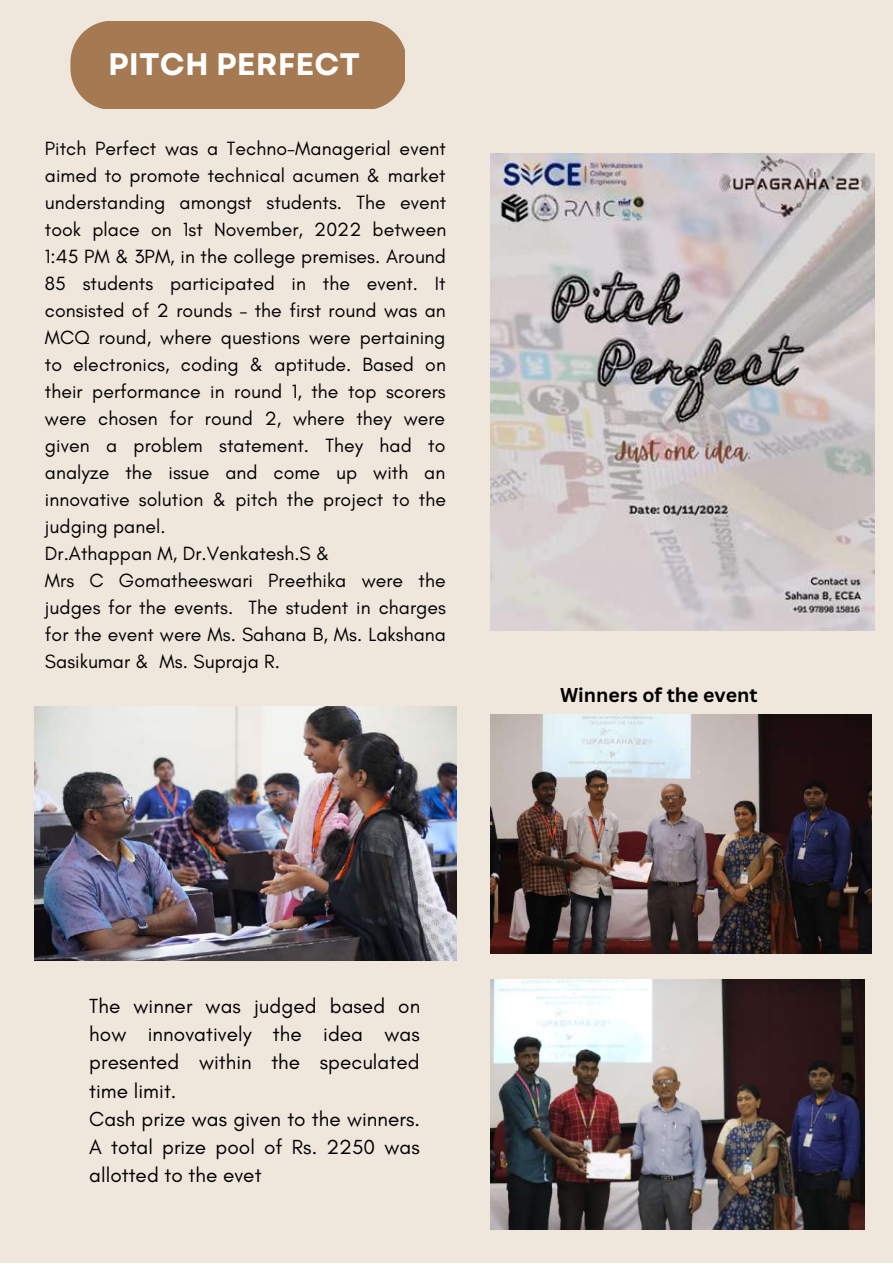
<style>
.page{position:relative;width:893px;height:1264px;background:#fff}
.page>*{position:absolute;margin:0;border:0;box-sizing:border-box;transform-origin:0 0}
.t1{font:700 31.05px "Garet";letter-spacing:.005em;color:#fff}
.t2{font:20.7px/28px "Glacial Indifference";letter-spacing:.005em;color:#000}
.t3{font:19.5px/27px "Glacial Indifference";letter-spacing:.005em;color:#000}
.t4{font:700 19.5px "Canva Sans";color:#000}
</style>
<div class="page">
<div style="left:0;top:0;width:892px;height:1262px;background:#efe6dc"></div>
<img style="left:490px;top:153px;width:384px;height:478px">
<img style="left:35px;top:706px;width:421px;height:254px">
<svg style="left:70px;top:21px;width:335px;height:88px;background:#ac845f"></svg>
<div style="left:87px;top:36px;width:295px;height:58px;background:#a57951"></div>
<img style="left:490px;top:714px;width:381px;height:239px">
<img style="left:490px;top:979px;width:374px;height:250px">
<h1 class="t1" style="left:108px;top:42px;width:253px">PITCH PERFECT</h1>
<p class="t3" style="left:45px;top:135px;width:403px">Pitch Perfect was a Techno-Managerial event aimed to promote technical acumen &amp; market understanding amongst students. The event took place on 1st November, 2022 between 1:45 PM &amp; 3PM, in the college premises. Around 85 students participated in the event. It consisted of 2 rounds – the first round was an MCQ round, where questions were pertaining to electronics, coding &amp; aptitude. Based on their performance in round 1, the top scorers were chosen for round 2, where they were given a problem statement. They had to analyze the issue and come up with an innovative solution &amp; pitch the project to the judging panel.<br>Dr.Athappan M, Dr.Venkatesh.S &amp;<br>Mrs C Gomatheeswari Preethika were the judges for the events. The student in charges for the event were Ms. Sahana B, Ms. Lakshana Sasikumar &amp; Ms. Supraja R.</p>
<p class="t4" style="left:560px;top:681px;width:199px">Winners of the event</p>
<p class="t2" style="left:89px;top:991px;width:332px">The winner was judged based on how innovatively the idea was presented within the speculated time limit.<br>Cash prize was given to the winners.<br>A total prize pool of Rs. 2250 was allotted to the evet</p>
</div>
